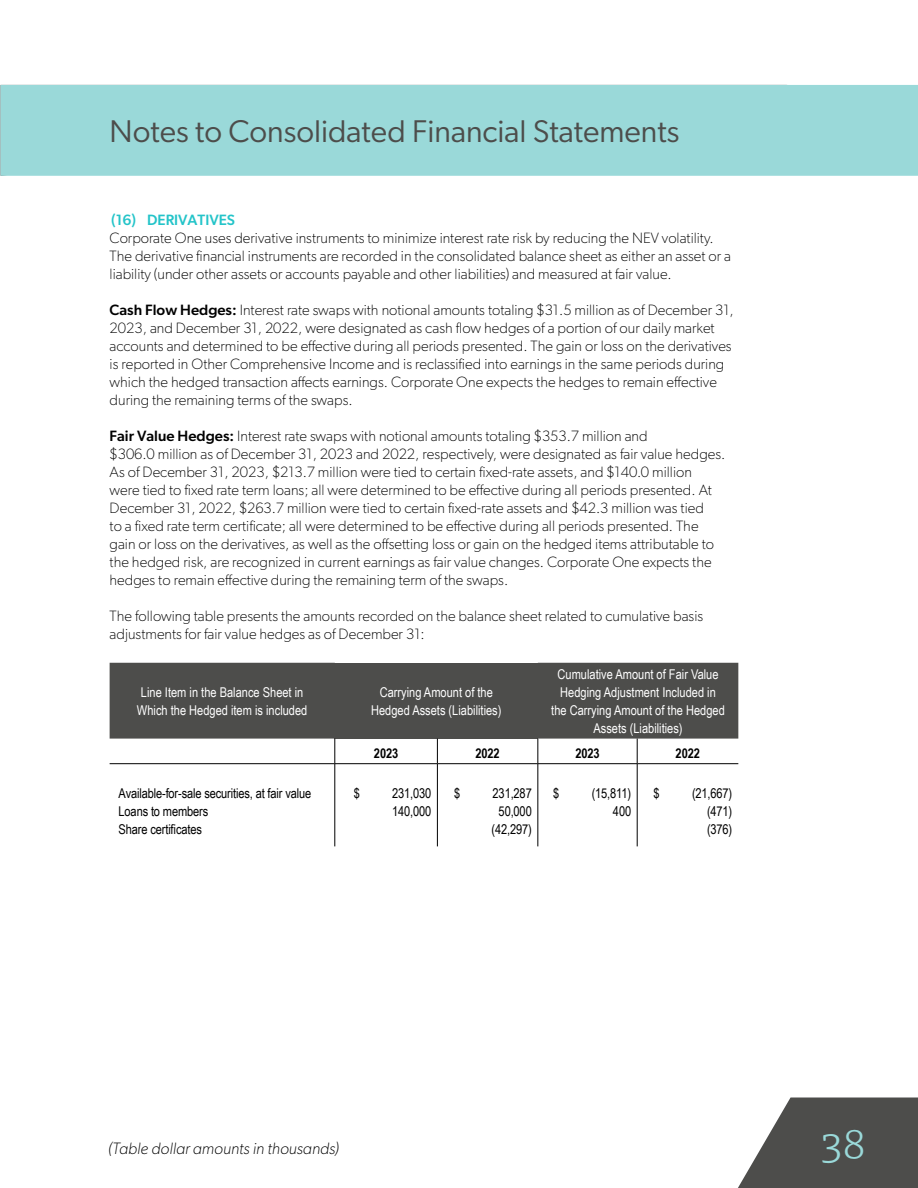
<style>
.page{position:relative;width:918px;height:1188px;background:#fff}
.page>*{position:absolute;margin:0;border:0;box-sizing:border-box;transform-origin:0 0}
.t1{font:300 45px "Tisa Pro";color:#9ad9d9}
.t2{font:31.5px "Gibson";color:#4d4d4b}
.t3{font:italic 100 16.5px "Gibson";color:#000}
.t4{font:100 15px/18px "Gibson";color:#000}
.t5{font:500 15px "Gibson";color:#24c4c9}
.t6{font:13.5px/18px "Arial Narrow";color:#fff;text-align:center}
.table_bc{font:13.5px "Arial Narrow";letter-spacing:-.01em;color:#000}
.table_bc-2{font:700 13.5px "Arial Narrow";letter-spacing:-.01em;color:#000}
.s1{font-weight:500}
</style>
<div class="page">
<svg style="left:738px;top:1098px;width:180px;height:90px"></svg>
<div style="left:1px;top:85px;width:917px;height:91px;background:#9ad9d9"></div>
<div style="left:110px;top:663px;width:628px;height:76px;background:#4d4d4b"></div>
<div style="left:335px;top:663px;width:203px;height:76px;background:#4d4d4b"></div>
<svg style="left:335px;top:739px;width:1px;height:24px"></svg>
<svg style="left:437px;top:739px;width:1px;height:24px"></svg>
<svg style="left:538px;top:739px;width:1px;height:24px"></svg>
<svg style="left:637px;top:739px;width:1px;height:24px"></svg>
<hr style="left:110px;top:763px;width:225px;height:1px;background:#000">
<hr style="left:335px;top:763px;width:102px;height:1px;background:#000">
<hr style="left:335px;top:764px;width:1px;height:82px;background:#000">
<hr style="left:437px;top:763px;width:101px;height:1px;background:#000">
<hr style="left:437px;top:764px;width:1px;height:82px;background:#000">
<hr style="left:538px;top:763px;width:99px;height:1px;background:#000">
<hr style="left:538px;top:764px;width:1px;height:82px;background:#000">
<hr style="left:637px;top:763px;width:101px;height:1px;background:#000">
<hr style="left:637px;top:764px;width:1px;height:82px;background:#000">
<h2 class="t2" style="left:110px;top:112px;width:571px">Notes to Consolidated Financial Statements</h2>
<p class="t5" style="left:111px;top:211px;width:126px">(16) DERIVATIVES</p>
<p class="t4" style="left:110px;top:228px;width:623px">Corporate One uses derivative instruments to minimize interest rate risk by reducing the NEV volatility.<br>The derivative financial instruments are recorded in the consolidated balance sheet as either an asset or a liability (under other assets or accounts payable and other liabilities) and measured at fair value.</p>
<p class="t4" style="left:110px;top:300px;width:626px"><span class="s1">Cash Flow Hedges:</span> Interest rate swaps with notional amounts totaling $31.5 million as of December 31, 2023, and December 31, 2022, were designated as cash flow hedges of a portion of our daily market accounts and determined to be effective during all periods presented. The gain or loss on the derivatives is reported in Other Comprehensive Income and is reclassified into earnings in the same periods during which the hedged transaction affects earnings. Corporate One expects the hedges to remain effective during the remaining terms of the swaps.</p>
<p class="t4" style="left:110px;top:426px;width:617px"><span class="s1">Fair Value Hedges:</span> Interest rate swaps with notional amounts totaling $353.7 million and<br>$306.0 million as of December 31, 2023 and 2022, respectively, were designated as fair value hedges.<br>As of December 31, 2023, $213.7 million were tied to certain fixed-rate assets, and $140.0 million were tied to fixed rate term loans; all were determined to be effective during all periods presented. At December 31, 2022, $263.7 million were tied to certain fixed-rate assets and $42.3 million was tied<br>to a fixed rate term certificate; all were determined to be effective during all periods presented. The gain or loss on the derivatives, as well as the offsetting loss or gain on the hedged items attributable to the hedged risk, are recognized in current earnings as fair value changes. Corporate One expects the hedges to remain effective during the remaining term of the swaps.</p>
<p class="t4" style="left:110px;top:606px;width:595px">The following table presents the amounts recorded on the balance sheet related to cumulative basis adjustments for fair value hedges as of December 31:</p>
<p class="t6" style="left:137px;top:682px;width:172px;text-align:left">Line Item in the Balance Sheet in<br>Which the Hedged item is included</p>
<p class="t6" style="left:371px;top:682px;width:132px">Carrying Amount of the<br>Hedged Assets (Liabilities)</p>
<p class="t6" style="left:551px;top:664px;width:175px">Cumulative Amount of Fair Value<br>Hedging Adjustment Included in the Carrying Amount of the Hedged<br>Assets (Liabilities)</p>
<p class="table_bc" style="left:119px;top:783px;width:194px">Available-for-sale securities, at fair value</p>
<p class="table_bc" style="left:119px;top:801px;width:91px">Loans to members</p>
<p class="table_bc" style="left:119px;top:819px;width:85px">Share certificates</p>
<p class="table_bc-2" style="left:374px;top:743px;width:26px">2023</p>
<p class="table_bc-2" style="left:476px;top:743px;width:26px">2022</p>
<p class="table_bc-2" style="left:575px;top:743px;width:26px">2023</p>
<p class="table_bc-2" style="left:676px;top:743px;width:26px">2022</p>
<p class="table_bc" style="left:354px;top:783px;width:8px">$</p>
<p class="table_bc" style="left:392px;top:783px;width:41px">231,030</p>
<p class="table_bc" style="left:392px;top:801px;width:41px">140,000</p>
<p class="table_bc" style="left:454px;top:783px;width:8px">$</p>
<p class="table_bc" style="left:493px;top:783px;width:41px">231,287</p>
<p class="table_bc" style="left:499px;top:801px;width:35px">50,000</p>
<p class="table_bc" style="left:492px;top:819px;width:42px">(42,297)</p>
<p class="table_bc" style="left:553px;top:783px;width:8px">$</p>
<p class="table_bc" style="left:592px;top:783px;width:41px">(15,811)</p>
<p class="table_bc" style="left:613px;top:801px;width:20px">400</p>
<p class="table_bc" style="left:654px;top:783px;width:8px">$</p>
<p class="table_bc" style="left:692px;top:783px;width:42px">(21,667)</p>
<p class="table_bc" style="left:707px;top:801px;width:27px">(471)</p>
<p class="table_bc" style="left:707px;top:819px;width:27px">(376)</p>
<p class="t3" style="left:108px;top:1138px;width:232px">(Table dollar amounts in thousands)</p>
<h1 class="t1" style="left:821px;top:1111px;width:46px">38</h1>
</div>
